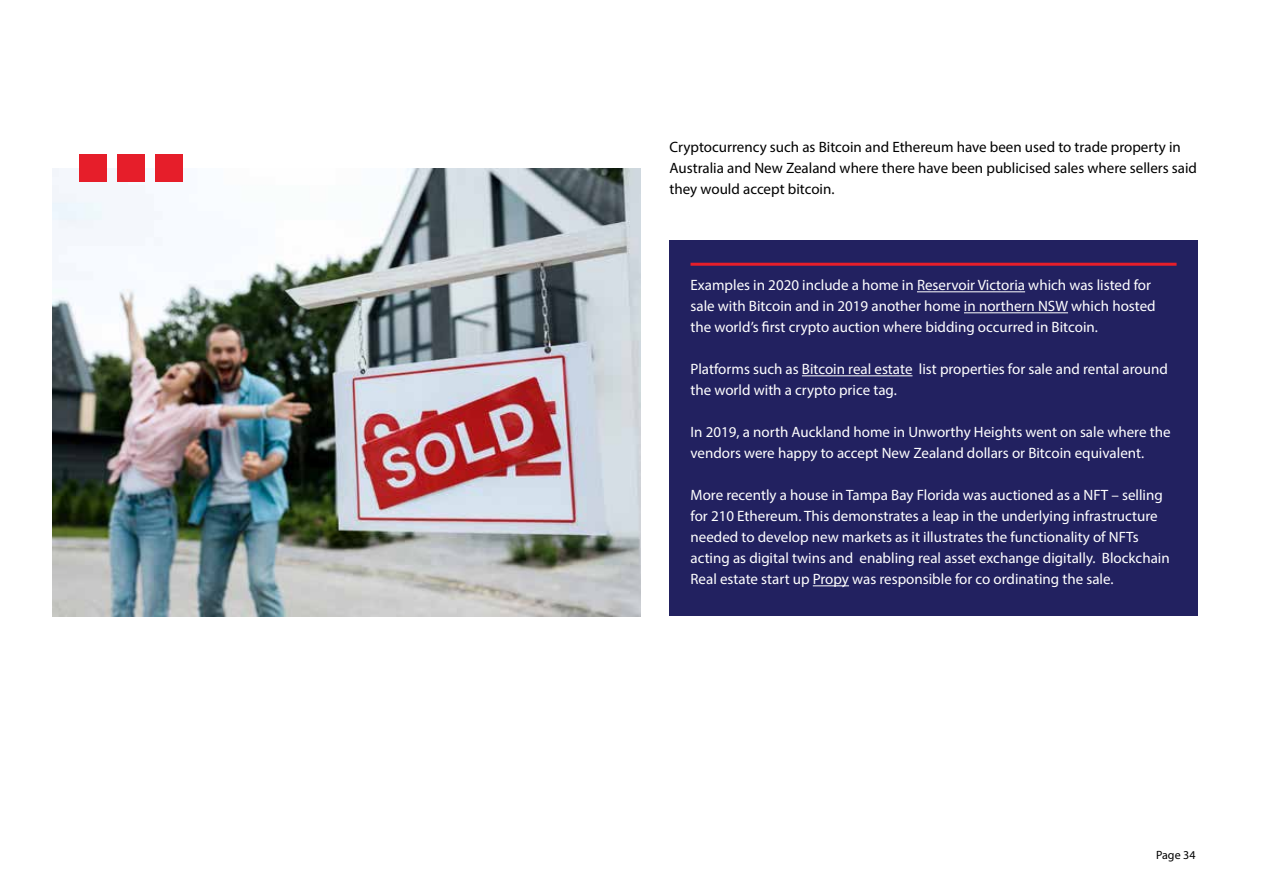
<style>
.page{position:relative;width:1263px;height:893px;background:#fff}
.page>*{position:absolute;margin:0;border:0;box-sizing:border-box;transform-origin:0 0}
.t1{font:15px/21px "Myriad Pro";color:#fff}
.t2{font:15px/21px "Myriad Pro";color:#000}
.t3{font:12px "Myriad Pro";color:#000}
</style>
<div class="page">
<div style="left:669px;top:240px;width:528px;height:375px;background:#222160"></div>
<hr style="left:690px;top:263px;width:486px;height:3px;background:#e61e2a">
<hr style="left:917px;top:291px;width:108px;height:1px;background:#fff">
<hr style="left:964px;top:312px;width:104px;height:1px;background:#fff">
<hr style="left:802px;top:375px;width:110px;height:1px;background:#fff">
<hr style="left:813px;top:585px;width:36px;height:1px;background:#fff">
<img style="left:52px;top:168px;width:589px;height:448px">
<div style="left:80px;top:155px;width:27px;height:27px;background:#e61e2a"></div>
<div style="left:118px;top:155px;width:27px;height:27px;background:#e61e2a"></div>
<div style="left:155px;top:155px;width:27px;height:27px;background:#e61e2a"></div>
<p class="t2" style="left:669px;top:137px;width:529px">Cryptocurrency such as Bitcoin and Ethereum have been used to trade property in<br>Australia and New Zealand where there have been publicised sales where sellers said they would accept bitcoin.</p>
<p class="t1" style="left:690px;top:275px;width:467px">Examples in 2020 include a home in Reservoir Victoria which was listed for sale with Bitcoin and in 2019 another home in northern NSW which hosted the world’s first crypto auction where bidding occurred in Bitcoin.</p>
<p class="t1" style="left:690px;top:359px;width:479px">Platforms such as Bitcoin real estate list properties for sale and rental around the world with a crypto price tag.</p>
<p class="t1" style="left:690px;top:422px;width:481px">In 2019, a north Auckland home in Unworthy Heights went on sale where the vendors were happy to accept New Zealand dollars or Bitcoin equivalent.</p>
<p class="t1" style="left:690px;top:485px;width:481px">More recently a house in Tampa Bay Florida was auctioned as a NFT – selling for 210 Ethereum. This demonstrates a leap in the underlying infrastructure needed to develop new markets as it illustrates the functionality of NFTs acting as digital twins and enabling real asset exchange digitally. Blockchain Real estate start up Propy was responsible for co ordinating the sale.</p>
<p class="t3" style="left:1156px;top:848px;width:41px">Page 34</p>
</div>
